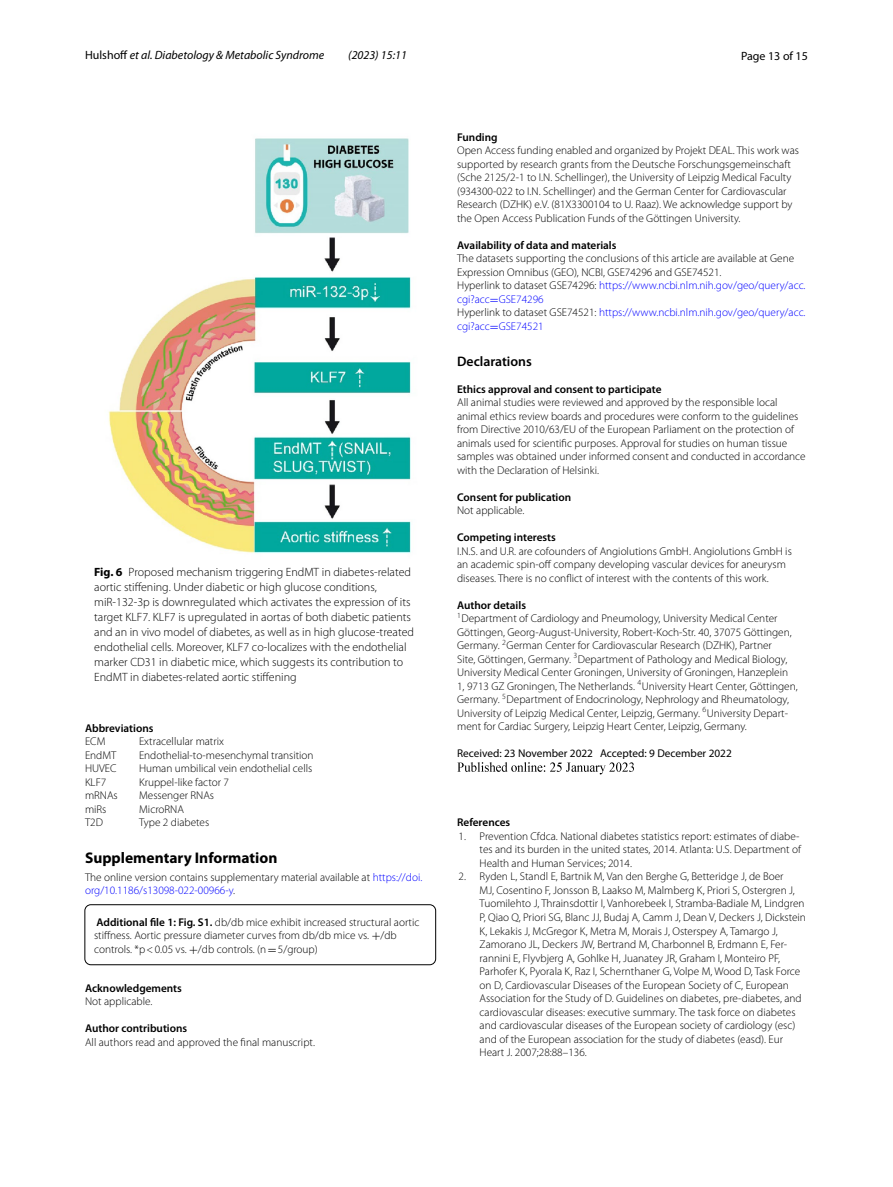
<style>
.page{position:relative;width:893px;height:1187px;background:#fff}
.page>*{position:absolute;margin:0;border:0;box-sizing:border-box;transform-origin:0 0}
.t1{font:700 15.45px "Myriad Pro";color:#000}
.t2{font:600 13.8px "Myriad Pro";color:#000}
.t3{font:300 12px/15px "Myriad Pro";color:#000}
.t4{font:italic 12px "Myriad Pro";color:#000}
.t5{font:12px "Myriad Pro";color:#000}
.t6{font:300 11.25px/13.5px "Myriad Pro";color:#000}
.t7{font:600 11.25px "Myriad Pro";color:#000}
.t8{font:11.25px "Myriad Pro";color:#000}
.s1{font-style:normal}
.s2{font-weight:700}
.s3{color:#00f}
.s4{font-weight:600}
.s5{font-family:"MTSY";font-weight:400}
.s6{font-family:"MTSY";font-weight:400;color:#00f}
</style>
<div class="page">
<div style="left:85px;top:904px;width:351px;height:60px;border:1px solid #000;border-radius:6px"></div>
<img style="left:457px;top:762px;width:177px;height:13px">
<img style="left:108px;top:138px;width:303px;height:415px">
<p class="t4" style="left:85px;top:48px;width:241px"><span class="s1">Hulshoff</span> et al. Diabetology &amp; Metabolic Syndrome</p>
<p class="t4" style="left:348px;top:48px;width:60px">(2023) 15:11</p>
<p class="t5" style="left:741px;top:48px;width:68px">Page 13 of 15</p>
<p class="t3" style="left:94px;top:564px;width:321px"><span class="s2">Fig. 6</span> Proposed mechanism triggering EndMT in diabetes-related aortic stiffening. Under diabetic or high glucose conditions, miR-132-3p is downregulated which activates the expression of its target KLF7. KLF7 is upregulated in aortas of both diabetic patients and an in vivo model of diabetes, as well as in high glucose-treated endothelial cells. Moreover, KLF7 co-localizes with the endothelial marker CD31 in diabetic mice, which suggests its contribution to EndMT in diabetes-related aortic stiffening</p>
<p class="t7" style="left:85px;top:721px;width:70px">Abbreviations</p>
<p class="t6" style="left:85px;top:735px;width:22px">ECM</p>
<p class="t6" style="left:139px;top:735px;width:86px">Extracellular matrix</p>
<p class="t6" style="left:85px;top:748px;width:33px">EndMT</p>
<p class="t6" style="left:139px;top:748px;width:176px">Endothelial-to-mesenchymal transition</p>
<p class="t6" style="left:85px;top:762px;width:33px">HUVEC</p>
<p class="t6" style="left:139px;top:762px;width:175px">Human umbilical vein endothelial cells</p>
<p class="t6" style="left:85px;top:775px;width:23px">KLF7</p>
<p class="t6" style="left:139px;top:775px;width:92px">Kruppel-like factor 7</p>
<p class="t6" style="left:85px;top:789px;width:34px">mRNAs</p>
<p class="t6" style="left:139px;top:789px;width:77px">Messenger RNAs</p>
<p class="t6" style="left:85px;top:802px;width:23px">miRs</p>
<p class="t6" style="left:139px;top:802px;width:46px">MicroRNA</p>
<p class="t6" style="left:85px;top:816px;width:19px">T2D</p>
<p class="t6" style="left:139px;top:816px;width:72px">Type 2 diabetes</p>
<h1 class="t1" style="left:85px;top:847px;width:194px">Supplementary Information</h1>
<p class="t6" style="left:85px;top:870px;width:339px">The online version contains supplementary material available at <span class="s3">https://doi. org/10.1186/s13098-022-00966-y</span>.</p>
<p class="t6" style="left:94px;top:915px;width:327px"><span class="s4">Additional file 1: Fig. S1.</span> db/db mice exhibit increased structural aortic stiffness. Aortic pressure diameter curves from db/db mice vs. <span class="s5">+</span>/db controls. *p&lt;0.05 vs. <span class="s5">+</span>/db controls. (n<span class="s5">=</span>5/group)</p>
<p class="t7" style="left:85px;top:980px;width:98px">Acknowledgements</p>
<p class="t6" style="left:85px;top:994px;width:69px">Not applicable.</p>
<p class="t7" style="left:85px;top:1021px;width:104px">Author contributions</p>
<p class="t6" style="left:85px;top:1035px;width:231px">All authors read and approved the final manuscript.</p>
<p class="t7" style="left:457px;top:130px;width:42px">Funding</p>
<p class="t6" style="left:457px;top:144px;width:343px">Open Access funding enabled and organized by Projekt DEAL. This work was supported by research grants from the Deutsche Forschungsgemeinschaft (Sche 2125/2-1 to I.N. Schellinger), the University of Leipzig Medical Faculty (934300-022 to I.N. Schellinger) and the German Center for Cardiovascular Research (DZHK) e.V. (81X3300104 to U. Raaz). We acknowledge support by the Open Access Publication Funds of the Göttingen University.</p>
<p class="t7" style="left:457px;top:238px;width:161px">Availability of data and materials</p>
<p class="t6" style="left:457px;top:252px;width:350px">The datasets supporting the conclusions of this article are available at Gene Expression Omnibus (GEO), NCBI, GSE74296 and GSE74521.<br>Hyperlink to dataset GSE74296: <span class="s3">https://www.ncbi.nlm.nih.gov/geo/query/acc. cgi?acc</span><span class="s6">=</span><span class="s3">GSE74296<br></span>Hyperlink to dataset GSE74521: <span class="s3">https://www.ncbi.nlm.nih.gov/geo/query/acc. cgi?acc</span><span class="s6">=</span><span class="s3">GSE74521</span></p>
<p class="t2" style="left:457px;top:352px;width:76px">Declarations</p>
<p class="t7" style="left:457px;top:382px;width:206px">Ethics approval and consent to participate</p>
<p class="t6" style="left:457px;top:396px;width:350px">All animal studies were reviewed and approved by the responsible local animal ethics review boards and procedures were conform to the guidelines from Directive 2010/63/EU of the European Parliament on the protection of animals used for scientific purposes. Approval for studies on human tissue samples was obtained under informed consent and conducted in accordance with the Declaration of Helsinki.</p>
<p class="t7" style="left:457px;top:490px;width:116px">Consent for publication</p>
<p class="t6" style="left:457px;top:504px;width:69px">Not applicable.</p>
<p class="t7" style="left:457px;top:530px;width:100px">Competing interests</p>
<p class="t6" style="left:457px;top:544px;width:336px">I.N.S. and U.R. are cofounders of Angiolutions GmbH. Angiolutions GmbH is an academic spin-off company developing vascular devices for aneurysm diseases. There is no conflict of interest with the contents of this work.</p>
<p class="t6" style="left:457px;top:598px;width:342px"><span class="s4">Author details<br></span><sup>1</sup>Department of Cardiology and Pneumology, University Medical Center Göttingen, Georg-August-University, Robert‑Koch‑Str. 40, 37075 Göttingen, Germany. <sup>2</sup>German Center for Cardiovascular Research (DZHK), Partner<br>Site, Göttingen, Germany. <sup>3</sup>Department of Pathology and Medical Biology, University Medical Center Groningen, University of Groningen, Hanzeplein 1, 9713 GZ Groningen, The Netherlands. <sup>4</sup>University Heart Center, Göttingen, Germany. <sup>5</sup>Department of Endocrinology, Nephrology and Rheumatology, University of Leipzig Medical Center, Leipzig, Germany. <sup>6</sup>University Depart&shy;ment for Cardiac Surgery, Leipzig Heart Center, Leipzig, Germany.</p>
<p class="t8" style="left:457px;top:746px;width:276px">Received: 23 November 2022 Accepted: 9 December 2022</p>
<p class="t7" style="left:457px;top:815px;width:55px">References</p>
<p class="t6" style="left:480px;top:829px;width:323px;text-indent:-21px">1. Prevention Cfdca. National diabetes statistics report: estimates of diabe&shy;tes and its burden in the united states, 2014. Atlanta: U.S. Department of<br>Health and Human Services; 2014.</p>
<p class="t6" style="left:480px;top:870px;width:328px;text-indent:-21px">2. Ryden L, Standl E, Bartnik M, Van den Berghe G, Betteridge J, de Boer<br>MJ, Cosentino F, Jonsson B, Laakso M, Malmberg K, Priori S, Ostergren J, Tuomilehto J, Thrainsdottir I, Vanhorebeek I, Stramba-Badiale M, Lindgren P, Qiao Q, Priori SG, Blanc JJ, Budaj A, Camm J, Dean V, Deckers J, Dickstein K, Lekakis J, McGregor K, Metra M, Morais J, Osterspey A, Tamargo J, Zamorano JL, Deckers JW, Bertrand M, Charbonnel B, Erdmann E, Fer&shy;rannini E, Flyvbjerg A, Gohlke H, Juanatey JR, Graham I, Monteiro PF, Parhofer K, Pyorala K, Raz I, Schernthaner G, Volpe M, Wood D, Task Force on D, Cardiovascular Diseases of the European Society of C, European Association for the Study of D. Guidelines on diabetes, pre-diabetes, and cardiovascular diseases: executive summary. The task force on diabetes and cardiovascular diseases of the European society of cardiology (esc) and of the European association for the study of diabetes (easd). Eur Heart J. 2007;28:88–136.</p>
</div>
